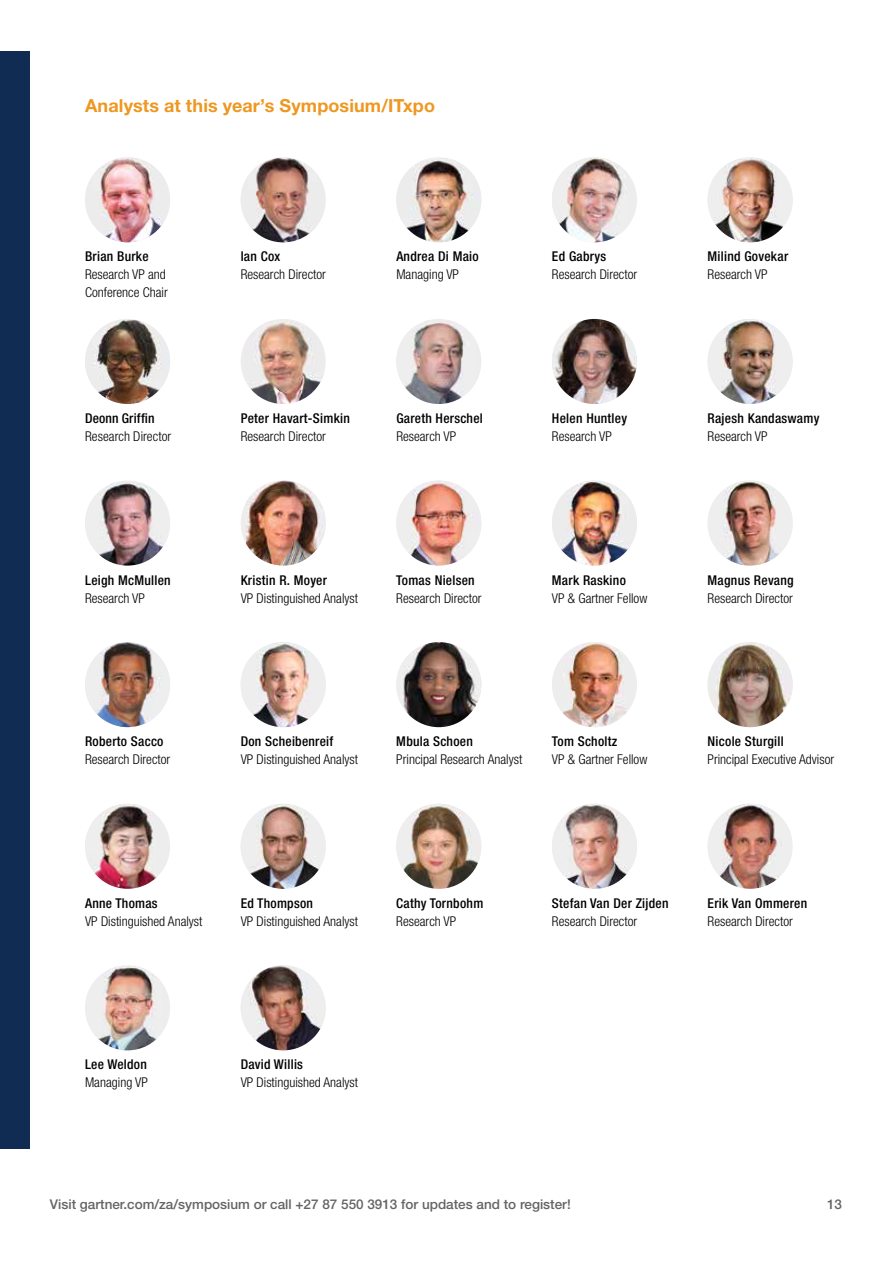
<style>
.page{position:relative;width:893px;height:1263px;background:#fff}
.page>*{position:absolute;margin:0;border:0;box-sizing:border-box;transform-origin:0 0}
.t1{font:700 18px "Helvetica Neue LT";letter-spacing:.005em;color:#ee9721}
.t2{font:300 condensed 13.5px/18px "Helvetica Neue LT";color:#000}
.t3{font:500 condensed 13.5px "Helvetica Neue LT";letter-spacing:.02em;color:#000}
.t4{font:500 13.5px "Helvetica Neue LT";color:#636466}
</style>
<div class="page">
<div style="left:0;top:51px;width:30px;height:1097px;background:#102c52"></div>
<img style="left:85px;top:157px;width:85px;height:85px;border-radius:43px">
<img style="left:241px;top:157px;width:83px;height:85px">
<img style="left:396px;top:158px;width:85px;height:84px">
<div style="left:552px;top:157px;width:85px;height:85px;background:#ededee;border-radius:50%"></div>
<img style="left:552px;top:157px;width:75px;height:85px">
<img style="left:708px;top:157px;width:85px;height:85px;border-radius:43px">
<img style="left:85px;top:319px;width:85px;height:85px;border-radius:43px">
<div style="left:241px;top:319px;width:85px;height:85px;background:#ededee;border-radius:50%"></div>
<img style="left:245px;top:321px;width:76px;height:83px">
<img style="left:396px;top:320px;width:81px;height:84px">
<img style="left:552px;top:319px;width:85px;height:85px;border-radius:43px">
<img style="left:708px;top:319px;width:85px;height:85px;border-radius:43px">
<img style="left:85px;top:482px;width:85px;height:84px">
<img style="left:246px;top:480px;width:80px;height:86px">
<img style="left:396px;top:480px;width:85px;height:86px;border-radius:43px">
<img style="left:552px;top:480px;width:85px;height:86px;border-radius:43px">
<img style="left:708px;top:480px;width:85px;height:86px;border-radius:43px">
<img style="left:85px;top:642px;width:85px;height:85px;border-radius:43px">
<img style="left:241px;top:642px;width:85px;height:85px;border-radius:43px">
<img style="left:396px;top:642px;width:85px;height:85px;border-radius:43px">
<div style="left:552px;top:642px;width:85px;height:85px;background:#ededee;border-radius:50%"></div>
<img style="left:563px;top:642px;width:63px;height:85px">
<img style="left:708px;top:642px;width:85px;height:85px;border-radius:43px">
<div style="left:85px;top:804px;width:85px;height:85px;background:#ededee;border-radius:50%"></div>
<img style="left:85px;top:804px;width:72px;height:85px">
<img style="left:241px;top:804px;width:85px;height:85px">
<img style="left:396px;top:804px;width:85px;height:85px;border-radius:43px">
<img style="left:552px;top:804px;width:85px;height:85px;border-radius:43px">
<img style="left:708px;top:804px;width:83px;height:85px">
<div style="left:85px;top:965px;width:85px;height:85px;background:#ededee;border-radius:50%"></div>
<img style="left:87px;top:966px;width:75px;height:84px">
<img style="left:241px;top:965px;width:85px;height:85px;border-radius:43px">
<h1 class="t1" style="left:85px;top:94px;width:351px">Analysts at this year’s Symposium/ITxpo</h1>
<p class="t3" style="left:85px;top:249px;width:65px">Brian Burke</p>
<p class="t2" style="left:85px;top:266px;width:84px">Research VP and<br>Conference Chair</p>
<p class="t3" style="left:85px;top:410px;width:71px">Deonn Griffin</p>
<p class="t2" style="left:85px;top:427px;width:88px">Research Director</p>
<p class="t3" style="left:241px;top:249px;width:41px">Ian Cox</p>
<p class="t2" style="left:241px;top:266px;width:87px">Research Director</p>
<p class="t3" style="left:396px;top:249px;width:84px">Andrea Di Maio</p>
<p class="t2" style="left:396px;top:266px;width:64px">Managing VP</p>
<p class="t3" style="left:241px;top:410px;width:111px">Peter Havart-Simkin</p>
<p class="t2" style="left:241px;top:427px;width:87px">Research Director</p>
<p class="t3" style="left:396px;top:410px;width:88px">Gareth Herschel</p>
<p class="t2" style="left:396px;top:427px;width:61px">Research VP</p>
<p class="t3" style="left:552px;top:249px;width:56px">Ed Gabrys</p>
<p class="t2" style="left:552px;top:266px;width:87px">Research Director</p>
<p class="t3" style="left:552px;top:410px;width:77px">Helen Huntley</p>
<p class="t2" style="left:552px;top:427px;width:61px">Research VP</p>
<p class="t3" style="left:708px;top:249px;width:82px">Milind Govekar</p>
<p class="t2" style="left:708px;top:266px;width:61px">Research VP</p>
<p class="t3" style="left:708px;top:410px;width:113px">Rajesh Kandaswamy</p>
<p class="t2" style="left:708px;top:427px;width:61px">Research VP</p>
<p class="t3" style="left:85px;top:572px;width:87px">Leigh McMullen</p>
<p class="t2" style="left:85px;top:589px;width:61px">Research VP</p>
<p class="t3" style="left:85px;top:733px;width:80px">Roberto Sacco</p>
<p class="t2" style="left:85px;top:750px;width:87px">Research Director</p>
<p class="t3" style="left:241px;top:572px;width:88px">Kristin R. Moyer</p>
<p class="t2" style="left:241px;top:589px;width:119px">VP Distinguished Analyst</p>
<p class="t3" style="left:396px;top:572px;width:80px">Tomas Nielsen</p>
<p class="t2" style="left:396px;top:589px;width:87px">Research Director</p>
<p class="t3" style="left:552px;top:572px;width:75px">Mark Raskino</p>
<p class="t2" style="left:552px;top:589px;width:97px">VP &amp; Gartner Fellow</p>
<p class="t3" style="left:241px;top:733px;width:94px">Don Scheibenreif</p>
<p class="t2" style="left:241px;top:750px;width:119px">VP Distinguished Analyst</p>
<p class="t3" style="left:396px;top:733px;width:78px">Mbula Schoen</p>
<p class="t2" style="left:396px;top:750px;width:127px">Principal Research Analyst</p>
<p class="t3" style="left:552px;top:733px;width:67px">Tom Scholtz</p>
<p class="t2" style="left:552px;top:750px;width:97px">VP &amp; Gartner Fellow</p>
<p class="t3" style="left:708px;top:572px;width:88px">Magnus Revang</p>
<p class="t2" style="left:708px;top:589px;width:87px">Research Director</p>
<p class="t3" style="left:708px;top:733px;width:78px">Nicole Sturgill</p>
<p class="t2" style="left:708px;top:750px;width:128px">Principal Executive Advisor</p>
<p class="t3" style="left:85px;top:895px;width:74px">Anne Thomas</p>
<p class="t2" style="left:85px;top:912px;width:119px">VP Distinguished Analyst</p>
<p class="t3" style="left:241px;top:895px;width:74px">Ed Thompson</p>
<p class="t2" style="left:241px;top:912px;width:119px">VP Distinguished Analyst</p>
<p class="t3" style="left:396px;top:895px;width:89px">Cathy Tornbohm</p>
<p class="t2" style="left:396px;top:912px;width:61px">Research VP</p>
<p class="t3" style="left:552px;top:895px;width:118px">Stefan Van Der Zijden</p>
<p class="t2" style="left:552px;top:912px;width:87px">Research Director</p>
<p class="t3" style="left:708px;top:895px;width:101px">Erik Van Ommeren</p>
<p class="t2" style="left:708px;top:912px;width:87px">Research Director</p>
<p class="t3" style="left:85px;top:1056px;width:63px">Lee Weldon</p>
<p class="t2" style="left:85px;top:1074px;width:64px">Managing VP</p>
<p class="t3" style="left:241px;top:1056px;width:64px">David Willis</p>
<p class="t2" style="left:241px;top:1074px;width:119px">VP Distinguished Analyst</p>
<p class="t4" style="left:50px;top:1196px;width:522px">Visit gartner.com/za/symposium or call +27 87 550 3913 for updates and to register!</p>
<p class="t4" style="left:827px;top:1196px;width:17px">13</p>
</div>
